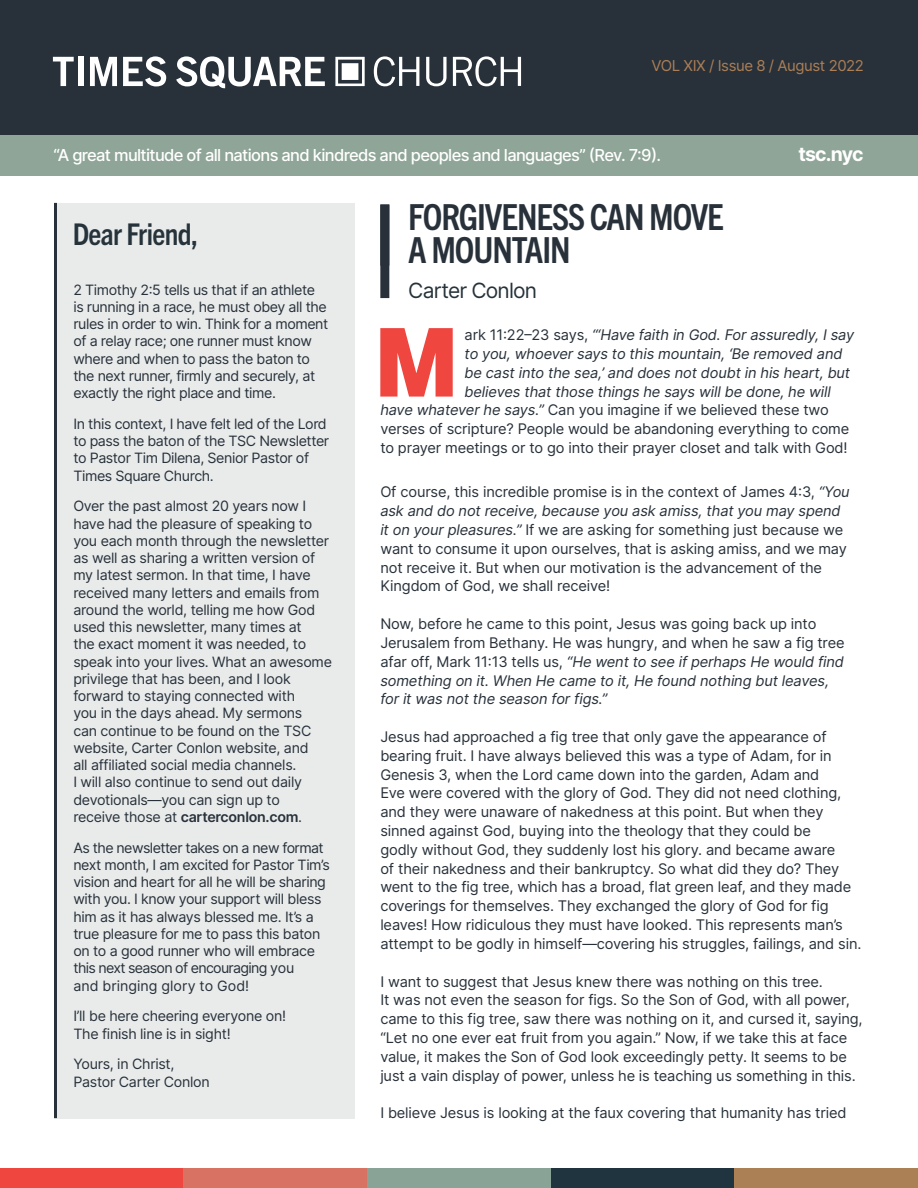
<style>
.page{position:relative;width:918px;height:1188px;background:#fff}
.page>*{position:absolute;margin:0;border:0;box-sizing:border-box;transform-origin:0 0}
.t1{font:800 95.4px "Trade Gothic Next LT Pro";color:#ef463f}
.t2{font:700 condensed 36px/33px "Trade Gothic Next LT Pro";letter-spacing:-.03em;color:#28313a}
.t3{font:700 condensed 30px "Trade Gothic Next LT Pro";letter-spacing:-.02em;color:#26333a}
.t4{font:21px "Inter";letter-spacing:-.04em;color:#26333a}
.t5{font:700 19.5px "Inter";letter-spacing:-.055em;color:#fff}
.t6{font:500 16.5px "Inter";letter-spacing:-.04em;color:#fff}
.t7{font:15px "Inter";letter-spacing:-.03em;color:#ac7f56}
.t8{font:14.7px/18.8px "Inter";letter-spacing:-.01em;color:#28313a}
.t9{font:italic 14.7px "Inter";letter-spacing:-.01em;color:#28313a}
.t10{font:14.25px/17.2px "Inter";letter-spacing:-.025em;color:#28313a}
.s1{font-weight:600}
.s2{font-style:normal}
.s3{font-style:italic}
</style>
<div class="page">
<div style="left:0;top:135px;width:918px;height:41px;background:#8ea597"></div>
<div style="left:0;top:0;width:918px;height:135px;background:#28313a"></div>
<div style="left:0;top:1169px;width:184px;height:19px;background:#ef463f"></div>
<div style="left:184px;top:1169px;width:183px;height:19px;background:#d87263"></div>
<div style="left:367px;top:1169px;width:184px;height:19px;background:#89a497"></div>
<div style="left:551px;top:1169px;width:183px;height:19px;background:#1f343f"></div>
<div style="left:734px;top:1169px;width:184px;height:19px;background:#ab8054"></div>
<div style="left:380px;top:205px;width:9px;height:93px;background:#28313a"></div>
<div style="left:57px;top:203px;width:297px;height:915px;background:#e9ebeb"></div>
<hr style="left:54px;top:203px;width:3px;height:915px;background:#28313a">
<svg style="left:53px;top:57px;width:21px;height:29px"></svg>
<div style="left:78px;top:57px;width:5px;height:29px;background:#fff"></div>
<svg style="left:90px;top:57px;width:27px;height:29px"></svg>
<svg style="left:123px;top:56px;width:43px;height:30px"></svg>
<svg style="left:176px;top:56px;width:149px;height:32px"></svg>
<svg style="left:374px;top:56px;width:45px;height:30px"></svg>
<svg style="left:426px;top:57px;width:21px;height:29px"></svg>
<svg style="left:453px;top:56px;width:68px;height:30px"></svg>
<svg style="left:335px;top:57px;width:30px;height:29px"></svg>
<p class="t7" style="left:652px;top:55px;width:214px">VOL XIX / Issue 8 / August 2022</p>
<p class="t6" style="left:53px;top:143px;width:609px">“A great multitude of all nations and kindreds and peoples and languages” (Rev. 7:9).</p>
<p class="t5" style="left:798px;top:140px;width:67px">tsc.nyc</p>
<p class="t2" style="left:408px;top:199px;width:317px">FORGIVENESS CAN MOVE<br>A MOUNTAIN</p>
<p class="t10" style="left:73px;top:280px;width:243px">2 Timothy 2:5 tells us that if an athlete</p>
<p class="t4" style="left:408px;top:275px;width:130px">Carter Conlon</p>
<p class="t10" style="left:73px;top:298px;width:256px">is running in a race, he must obey all the rules in order to win. Think for a moment of a relay race; one runner must know where and when to pass the baton to the next runner, firmly and securely, at exactly the right place and time.</p>
<p class="t10" style="left:73px;top:415px;width:257px">In this context, I have felt led of the Lord to pass the baton of the TSC Newsletter to Pastor Tim Dilena, Senior Pastor of Times Square Church.</p>
<p class="t10" style="left:73px;top:497px;width:260px">Over the past almost 20 years now I have had the pleasure of speaking to you each month through the newsletter as well as sharing a written version of my latest sermon. In that time, I have received many letters and emails from around the world, telling me how God used this newsletter, many times at<br>the exact moment it was needed, to speak into your lives. What an awesome privilege that has been, and I look forward to staying connected with<br>you in the days ahead. My sermons<br>can continue to be found on the TSC website, Carter Conlon website, and<br>all affiliated social media channels.<br>I will also continue to send out daily devotionals—you can sign up to<br>receive those at <span class="s1">carterconlon.com</span>.</p>
<p class="t10" style="left:73px;top:838px;width:258px">As the newsletter takes on a new format next month, I am excited for Pastor Tim’s vision and heart for all he will be sharing with you. I know your support will bless him as it has always blessed me. It’s a true pleasure for me to pass this baton on to a good runner who will embrace this next season of encouraging you<br>and bringing glory to God!</p>
<p class="t10" style="left:73px;top:1007px;width:214px">I’ll be here cheering everyone on!<br>The finish line is in sight!</p>
<p class="t10" style="left:73px;top:1055px;width:103px">Yours, in Christ,</p>
<p class="t10" style="left:73px;top:1072px;width:138px">Pastor Carter Conlon</p>
<p class="t3" style="left:73px;top:213px;width:127px">Dear Friend,</p>
<p class="t1" style="left:374px;top:295px;width:86px">M</p>
<p class="t9" style="left:465px;top:324px;width:391px"><span class="s2">ark 11:22–23 says,</span> “‘Have faith in God. For assuredly, I say</p>
<p class="t9" style="left:465px;top:343px;width:379px">to you, whoever says to this mountain, ‘Be removed and</p>
<p class="t9" style="left:465px;top:362px;width:387px">be cast into the sea,’ and does not doubt in his heart, but</p>
<p class="t9" style="left:465px;top:381px;width:368px">believes that those things he says will be done, he will</p>
<p class="t8" style="left:380px;top:400px;width:450px"><span class="s3">have whatever he says.”</span> Can you imagine if we believed these two</p>
<p class="t8" style="left:380px;top:419px;width:471px">verses of scripture? People would be abandoning everything to come</p>
<p class="t8" style="left:380px;top:438px;width:469px">to prayer meetings or to go into their prayer closet and talk with God!</p>
<p class="t8" style="left:380px;top:482px;width:471px">Of course, this incredible promise is in the context of James 4:3, <span class="s3">“You ask and do not receive, because you ask amiss, that you may spend it on your pleasures.”</span> If we are asking for something just because we want to consume it upon ourselves, that is asking amiss, and we may not receive it. But when our motivation is the advancement of the Kingdom of God, we shall receive!</p>
<p class="t8" style="left:380px;top:614px;width:466px">Now, before he came to this point, Jesus was going back up into Jerusalem from Bethany. He was hungry, and when he saw a fig tree afar off, Mark 11:13 tells us, <span class="s3">“He went to see if perhaps He would find something on it. When He came to it, He found nothing but leaves, for it was not the season for figs.”</span></p>
<p class="t8" style="left:380px;top:727px;width:483px">Jesus had approached a fig tree that only gave the appearance of bearing fruit. I have always believed this was a type of Adam, for in Genesis 3, when the Lord came down into the garden, Adam and<br>Eve were covered with the glory of God. They did not need clothing, and they were unaware of nakedness at this point. But when they sinned against God, buying into the theology that they could be<br>godly without God, they suddenly lost his glory. and became aware<br>of their nakedness and their bankruptcy. So what did they do? They went to the fig tree, which has a broad, flat green leaf, and they made coverings for themselves. They exchanged the glory of God for fig leaves! How ridiculous they must have looked. This represents man’s attempt to be godly in himself—covering his struggles, failings, and sin.</p>
<p class="t8" style="left:380px;top:971px;width:484px">I want to suggest that Jesus knew there was nothing on this tree.<br>It was not even the season for figs. So the Son of God, with all power, came to this fig tree, saw there was nothing on it, and cursed it, saying, “Let no one ever eat fruit from you again.” Now, if we take this at face value, it makes the Son of God look exceedingly petty. It seems to be just a vain display of power, unless he is teaching us something in this.</p>
<p class="t8" style="left:380px;top:1103px;width:468px">I believe Jesus is looking at the faux covering that humanity has tried</p>
</div>
